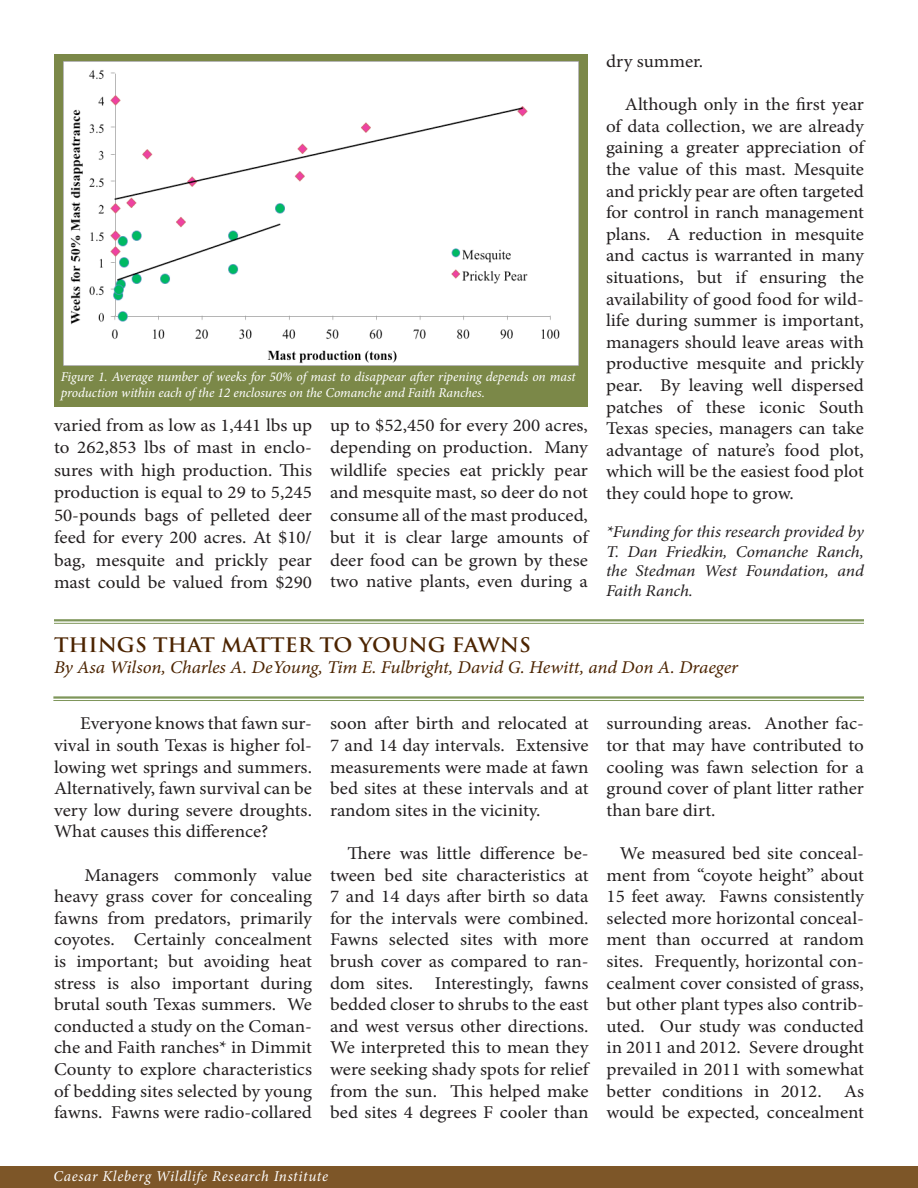
<style>
.page{position:relative;width:918px;height:1188px;background:#fff}
.page>*{position:absolute;margin:0;border:0;box-sizing:border-box;transform-origin:0 0}
.t1{font:700 19.5px "Trajan Pro";color:#4c2400;scale:1.05 1}
.t2{font:18px/21.6px "Minion Pro";color:#231f20;text-align:justify;scale:1.06 1}
.t3{font:18px/21.6px "Minion Pro";color:#231f20;text-align:justify;scale:1.05 1}
.t4{font:italic 18px "Minion Pro";letter-spacing:-.01em;color:#4c2400;scale:1.05 1}
.t5{font:italic 16.5px/19.8px "Minion Pro";letter-spacing:-.01em;color:#231f20;text-align:justify;scale:1.06 1}
.t6{font:italic 15px "Minion Pro";letter-spacing:.04em;color:#fff}
.t7{font:italic 13.5px/16.2px "Minion Pro";letter-spacing:-.01em;color:#fff}
</style>
<div class="page">
<hr style="left:54px;top:619px;width:810px;height:2px;background:#7e965a">
<hr style="left:54px;top:623px;width:810px;height:1px;background:#7e965a">
<div style="left:54px;top:54px;width:534px;height:352px;background:#7b8848"></div>
<hr style="left:53px;top:696px;width:811px;height:3px;background:#7e965a">
<hr style="left:53px;top:700px;width:811px;height:1px;background:#7e965a">
<div style="left:64px;top:61px;width:514px;height:304px;background:#fff"></div>
<div style="left:0;top:1166px;width:918px;height:22px;background:#7d5628"></div>
<p class="t7" style="left:61px;top:368px;width:516px">Figure 1. Average number of weeks for 50% of mast to disappear after ripening depends on mast production within each of the 12 enclosures on the Comanche and Faith Ranches.</p>
<p class="t2" style="left:54px;top:414px;width:245px;line-height:22.5px">varied from as low as 1,441 lbs up to 262,853 lbs of mast in enclo&shy;sures with high production. This production is equal to 29 to 5,245<br>50-pounds bags of pelleted deer feed for every 200 acres. At $10/ bag, mesquite and prickly pear mast could be valued from $290</p>
<p class="t2" style="left:330px;top:414px;width:245px;line-height:22.4px">up to $52,450 for every 200 acres, depending on production. Many wildlife species eat prickly pear and mesquite mast, so deer do not consume all of the mast produced, but it is clear large amounts of deer food can be grown by these two native plants, even during a</p>
<p class="t2" style="left:606px;top:51px;width:93px">dry summer.</p>
<p class="t2" style="left:606px;top:94px;width:245px;text-indent:19px">Although only in the first year of data collection, we are already gaining a greater appreciation of the value of this mast. Mesquite and prickly pear are often targeted for control in ranch management plans. A reduction in mesquite and cactus is warranted in many situations, but if ensuring the availability of good food for wild&shy;life during summer is important, managers should leave areas with productive mesquite and prickly pear. By leaving well dispersed patches of these iconic South Texas species, managers can take advantage of nature’s food plot, which will be the easiest food plot they could hope to grow.</p>
<p class="t5" style="left:606px;top:522px;width:245px">*Funding for this research provided by T. Dan Friedkin, Comanche Ranch, the Stedman West Foundation, and Faith Ranch.</p>
<p class="t1" style="left:54px;top:632px;width:456px">THINGS THAT MATTER TO YOUNG FAWNS</p>
<p class="t4" style="left:54px;top:655px;width:653px">By Asa Wilson, Charles A. DeYoung, Tim E. Fulbright, David G. Hewitt, and Don A. Draeger</p>
<p class="t3" style="left:54px;top:713px;width:247px;text-indent:26px">Everyone knows that fawn sur&shy;vival in south Texas is higher fol&shy;lowing wet springs and summers.<br>Alternatively, fawn survival can be very low during severe droughts.<br>What causes this difference?</p>
<p class="t2" style="left:54px;top:864px;width:245px;text-indent:31px">Managers commonly value heavy grass cover for concealing fawns from predators, primarily coyotes. Certainly concealment is important; but avoiding heat stress is also important during brutal south Texas summers. We conducted a study on the Coman&shy;che and Faith ranches* in Dimmit County to explore characteristics of bedding sites selected by young fawns. Fawns were radio-collared</p>
<p class="t2" style="left:330px;top:713px;width:246px">soon after birth and relocated at 7 and 14 day intervals. Extensive measurements were made at fawn bed sites at these intervals and at random sites in the vicinity.</p>
<p class="t2" style="left:330px;top:843px;width:246px;text-indent:18px">There was little difference be&shy;tween bed site characteristics at 7 and 14 days after birth so data for the intervals were combined.<br>Fawns selected sites with more brush cover as compared to ran&shy;dom sites. Interestingly, fawns bedded closer to shrubs to the east and west versus other directions.<br>We interpreted this to mean they were seeking shady spots for relief from the sun. This helped make bed sites 4 degrees F cooler than</p>
<p class="t2" style="left:607px;top:713px;width:244px">surrounding areas. Another fac&shy;tor that may have contributed to cooling was fawn selection for a ground cover of plant litter rather than bare dirt.</p>
<p class="t2" style="left:607px;top:843px;width:244px;text-indent:13px">We measured bed site conceal&shy;ment from “coyote height” about 15 feet away. Fawns consistently selected more horizontal conceal&shy;ment than occurred at random sites. Frequently, horizontal con&shy;cealment cover consisted of grass, but other plant types also contrib&shy;uted. Our study was conducted in 2011 and 2012. Severe drought prevailed in 2011 with somewhat better conditions in 2012. As would be expected, concealment</p>
<p class="t6" style="left:53px;top:1166px;width:276px">Caesar Kleberg Wildlife Research Institute</p>
</div>
